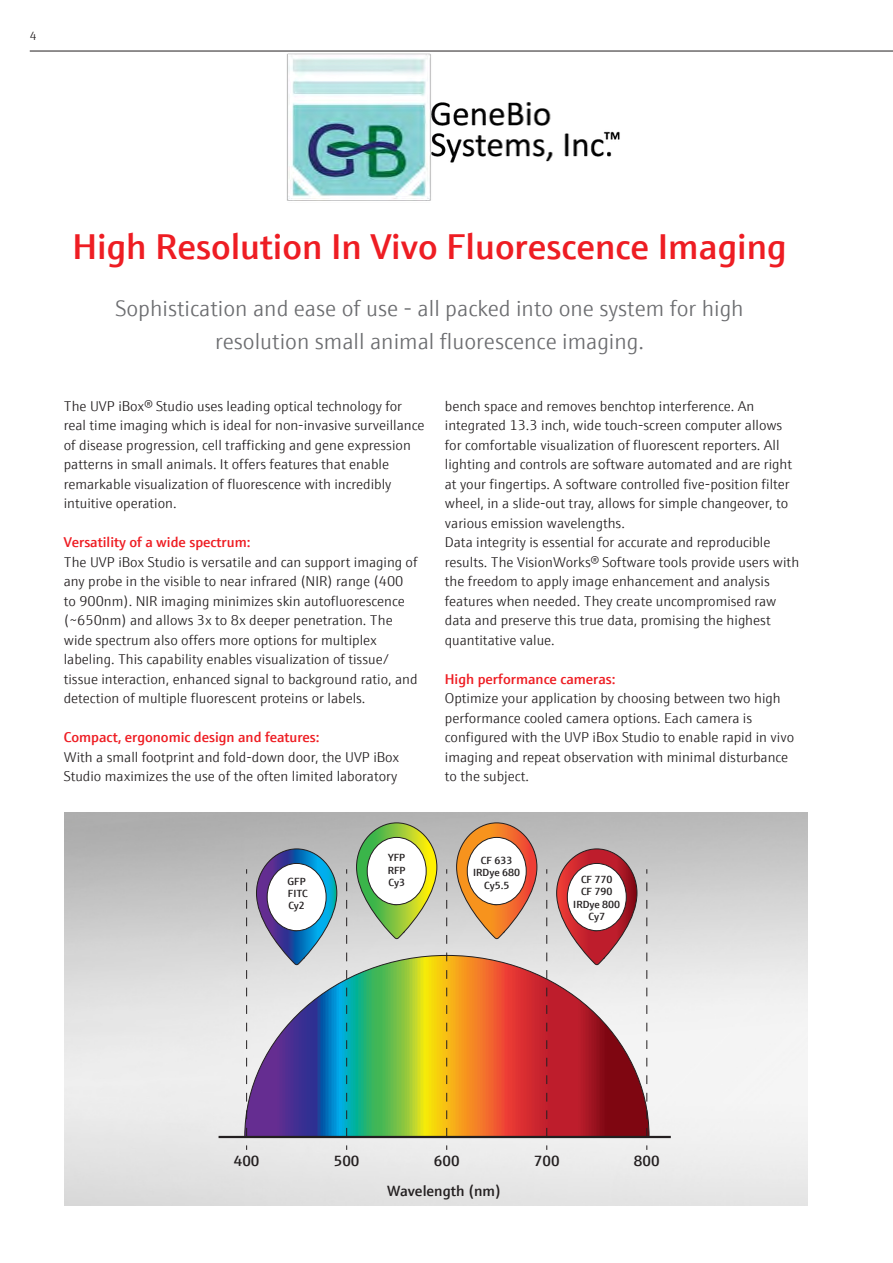
<style>
.page{position:relative;width:893px;height:1263px;background:#fff}
.page>*{position:absolute;margin:0;border:0;box-sizing:border-box;transform-origin:0 0}
.Innenseiten_Überschr{font:600 36px "E+H Sans";color:#ee1d23}
.Innenseiten_Überschr-2{font:300 22.5px/32.4px "E+H Sans";color:#6c6d70;text-align:center}
.t1{font:600 14.85px "E+H Sans";color:#231f20}
.Innenseiten_Fließtex{font:300 14.25px/19.5px "E+H Sans";color:#231f20}
.Innenseiten_Fließtex-2{font:600 14.25px "E+H Sans";color:#ee1d23}
.t2{font:300 12px "E+H Sans";color:#231f20}
.t3{font:600 10.35px/12.5px "E+H Sans";color:#231f20;text-align:center}
</style>
<div class="page">
<svg style="left:244px;top:955px;width:405px;height:181px"></svg>
<hr style="left:219px;top:1136px;width:452px;height:2px;background:#231f20">
<svg style="left:246px;top:869px;width:1px;height:267px"></svg>
<svg style="left:446px;top:869px;width:1px;height:267px"></svg>
<svg style="left:546px;top:869px;width:1px;height:267px"></svg>
<svg style="left:346px;top:869px;width:1px;height:267px"></svg>
<svg style="left:646px;top:869px;width:1px;height:267px"></svg>
<svg style="left:256px;top:848px;width:82px;height:118px"></svg>
<div style="left:267px;top:863px;width:59px;height:68px;background:#fff;border-radius:50%"></div>
<div style="left:267px;top:863px;width:59px;height:68px;border:1px solid #231f20;border-radius:50%"></div>
<svg style="left:356px;top:822px;width:82px;height:118px"></svg>
<div style="left:367px;top:837px;width:59px;height:68px;background:#fff;border-radius:50%"></div>
<div style="left:367px;top:837px;width:60px;height:68px;border:1px solid #231f20;border-radius:50%"></div>
<svg style="left:456px;top:822px;width:82px;height:118px"></svg>
<div style="left:467px;top:837px;width:59px;height:68px;background:#fff;border-radius:50%"></div>
<div style="left:467px;top:837px;width:60px;height:68px;border:1px solid #231f20;border-radius:50%"></div>
<svg style="left:556px;top:848px;width:82px;height:118px"></svg>
<div style="left:567px;top:863px;width:59px;height:68px;background:#fff;border-radius:50%"></div>
<div style="left:567px;top:863px;width:60px;height:68px;border:1px solid #231f20;border-radius:50%"></div>
<hr style="left:30px;top:51px;width:863px;height:1px;background:#231f20">
<img style="left:287px;top:53px;width:333px;height:148px">
<p class="t2" style="left:30px;top:27px;width:8px">4</p>
<p class="Innenseiten_Überschr" style="left:73px;top:219px;width:715px">High Resolution In Vivo Fluorescence Imaging</p>
<p class="Innenseiten_Überschr-2" style="left:115px;top:291px;width:630px">Sophistication and ease of use - all packed into one system for high resolution small animal fluorescence imaging.</p>
<p class="Innenseiten_Fließtex" style="left:64px;top:395px;width:362px">The UVP iBox® Studio uses leading optical technology for real time imaging which is ideal for non-invasive surveillance of disease progression, cell trafficking and gene expression patterns in small animals. It offers features that enable remarkable visualization of fluorescence with incredibly intuitive operation.</p>
<p class="Innenseiten_Fließtex-2" style="left:64px;top:531px;width:188px">Versatility of a wide spectrum:</p>
<p class="Innenseiten_Fließtex" style="left:64px;top:551px;width:355px">The UVP iBox Studio is versatile and can support imaging of any probe in the visible to near infrared (NIR) range (400 to 900nm). NIR imaging minimizes skin autofluorescence (~650nm) and allows 3x to 8x deeper penetration. The wide spectrum also offers more options for multiplex labeling. This capability enables visualization of tissue/ tissue interaction, enhanced signal to background ratio, and detection of multiple fluorescent proteins or labels.</p>
<p class="Innenseiten_Fließtex-2" style="left:64px;top:726px;width:257px">Compact, ergonomic design and features:</p>
<p class="Innenseiten_Fließtex" style="left:64px;top:746px;width:337px">With a small footprint and fold-down door, the UVP iBox<br>Studio maximizes the use of the often limited laboratory</p>
<p class="Innenseiten_Fließtex" style="left:445px;top:395px;width:339px">bench space and removes benchtop interference. An integrated 13.3 inch, wide touch-screen computer allows</p>
<p class="Innenseiten_Fließtex" style="left:445px;top:434px;width:349px">for comfortable visualization of fluorescent reporters. All lighting and controls are software automated and are right at your fingertips. A software controlled five-position filter wheel, in a slide-out tray, allows for simple changeover, to various emission wavelengths.</p>
<p class="Innenseiten_Fließtex" style="left:445px;top:532px;width:327px">Data integrity is essential for accurate and reproducible</p>
<p class="Innenseiten_Fließtex" style="left:445px;top:551px;width:356px">results. The VisionWorks® Software tools provide users with the freedom to apply image enhancement and analysis features when needed. They create uncompromised raw data and preserve this true data, promising the highest quantitative value.</p>
<p class="Innenseiten_Fließtex-2" style="left:445px;top:668px;width:172px">High performance cameras:</p>
<p class="Innenseiten_Fließtex" style="left:445px;top:688px;width:351px">Optimize your application by choosing between two high performance cooled camera options. Each camera is configured with the UVP iBox Studio to enable rapid in vivo imaging and repeat observation with minimal disturbance</p>
<p class="Innenseiten_Fließtex" style="left:445px;top:766px;width:86px">to the subject.</p>
<p class="t3" style="left:287px;top:874px;width:22px;text-align:left">GFP<br>FITC<br>Cy2</p>
<p class="t3" style="left:388px;top:851px;width:19px;text-align:justify">YFP RFP Cy3</p>
<p class="t3" style="left:473px;top:853px;width:48px">CF 633<br>IRDye 680<br>Cy5.5</p>
<p class="t3" style="left:573px;top:872px;width:48px">CF 770<br>CF 790<br>IRDye 800<br>Cy7</p>
<p class="t1" style="left:234px;top:1149px;width:27px">400</p>
<p class="t1" style="left:334px;top:1149px;width:27px">500</p>
<p class="t1" style="left:434px;top:1149px;width:27px">600</p>
<p class="t1" style="left:534px;top:1149px;width:27px">700</p>
<p class="t1" style="left:387px;top:1180px;width:116px">Wavelength (nm)</p>
<p class="t1" style="left:634px;top:1149px;width:27px">800</p>
</div>
